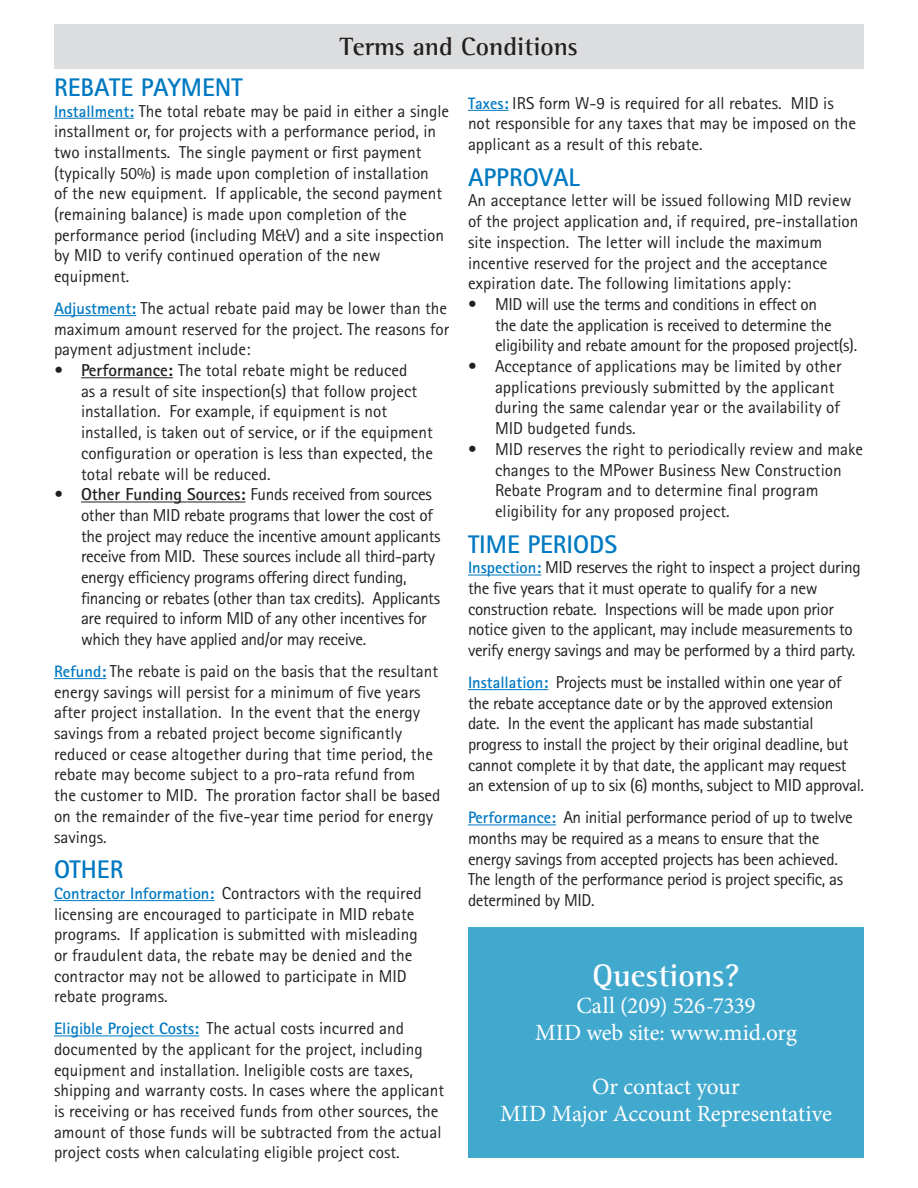
<style>
.page{position:relative;width:918px;height:1188px;background:#fff}
.page>*{position:absolute;margin:0;border:0;box-sizing:border-box;transform-origin:0 0}
.t1{font:700 31.8px "Rotis Semi Serif";color:#fff}
.t2{font:700 25.65px "Rotis Semi Serif";color:#231f20}
.t3{font:700 25.5px "Rotis Sans Serif Std";color:#0079c2}
.t4{font:23.25px "Minion Pro";letter-spacing:-.005em;color:#fff}
.bullet_paragraph{font:17.25px/20.7px "Rotis Sans Serif Std";color:#231f20}
.bullet_paragraph-2{font:17.25px/20.7px "Rotis Sans Serif Std";letter-spacing:-.02em;color:#231f20}
.s1{font-weight:700;font-size:16.5px;color:#0079c2}
.s2{font-weight:700}
</style>
<div class="page">
<div style="left:54px;top:24px;width:810px;height:45px;background:#dcdddf"></div>
<hr style="left:54px;top:118px;width:80px;height:1px;background:#0079c2">
<hr style="left:54px;top:315px;width:82px;height:1px;background:#0079c2">
<hr style="left:81px;top:377px;width:92px;height:1px;background:#231f20">
<hr style="left:81px;top:502px;width:165px;height:1px;background:#231f20">
<hr style="left:54px;top:678px;width:52px;height:1px;background:#0079c2">
<hr style="left:54px;top:900px;width:160px;height:1px;background:#0079c2">
<hr style="left:54px;top:1036px;width:145px;height:1px;background:#0079c2">
<hr style="left:468px;top:110px;width:41px;height:1px;background:#0079c2">
<hr style="left:468px;top:575px;width:73px;height:1px;background:#0079c2">
<hr style="left:468px;top:689px;width:80px;height:1px;background:#0079c2">
<hr style="left:468px;top:825px;width:88px;height:1px;background:#0079c2">
<div style="left:468px;top:927px;width:396px;height:231px;background:#42a9ce"></div>
<p class="t2" style="left:340px;top:31px;width:240px">Terms and Conditions</p>
<p class="t3" style="left:54px;top:71px;width:190px">REBATE PAYMENT</p>
<p class="bullet_paragraph" style="left:54px;top:100px;width:397px"><span class="s1">Installment:</span> The total rebate may be paid in either a single installment or, for projects with a performance period, in two installments. The single payment or first payment (typically 50%) is made upon completion of installation<br>of the new equipment. If applicable, the second payment (remaining balance) is made upon completion of the performance period (including M&amp;V) and a site inspection by MID to verify continued operation of the new equipment.</p>
<p class="bullet_paragraph" style="left:54px;top:298px;width:397px"><span class="s1">Adjustment:</span> The actual rebate paid may be lower than the maximum amount reserved for the project. The reasons for payment adjustment include:</p>
<p class="bullet_paragraph" style="left:81px;top:360px;width:354px;text-indent:-27px"><span class="s2">• Performance:</span> The total rebate might be reduced<br>as a result of site inspection(s) that follow project installation. For example, if equipment is not installed, is taken out of service, or if the equipment configuration or operation is less than expected, the total rebate will be reduced.</p>
<p class="bullet_paragraph-2" style="left:81px;top:484px;width:361px;text-indent:-27px"><span class="s2">• Other Funding Sources:</span> Funds received from sources other than MID rebate programs that lower the cost of the project may reduce the incentive amount applicants receive from MID. These sources include all third-party energy efficiency programs offering direct funding, financing or rebates (other than tax credits). Applicants are required to inform MID of any other incentives for which they have applied and/or may receive.</p>
<p class="bullet_paragraph" style="left:54px;top:661px;width:388px"><span class="s1">Refund:</span> The rebate is paid on the basis that the resultant energy savings will persist for a minimum of five years after project installation. In the event that the energy savings from a rebated project become significantly reduced or cease altogether during that time period, the rebate may become subject to a pro-rata refund from the customer to MID. The proration factor shall be based on the remainder of the five-year time period for energy savings.</p>
<p class="t3" style="left:54px;top:854px;width:71px">OTHER</p>
<p class="bullet_paragraph" style="left:54px;top:883px;width:369px"><span class="s1">Contractor Information:</span> Contractors with the required licensing are encouraged to participate in MID rebate programs. If application is submitted with misleading or fraudulent data, the rebate may be denied and the contractor may not be allowed to participate in MID rebate programs.</p>
<p class="bullet_paragraph" style="left:54px;top:1018px;width:392px"><span class="s1">Eligible Project Costs:</span> The actual costs incurred and documented by the applicant for the project, including equipment and installation. Ineligible costs are taxes, shipping and warranty costs. In cases where the applicant is receiving or has received funds from other sources, the amount of those funds will be subtracted from the actual project costs when calculating eligible project cost.</p>
<p class="bullet_paragraph" style="left:468px;top:92px;width:390px"><span class="s1">Taxes:</span> IRS form W-9 is required for all rebates. MID is not responsible for any taxes that may be imposed on the applicant as a result of this rebate.</p>
<p class="t3" style="left:468px;top:161px;width:113px">APPROVAL</p>
<p class="bullet_paragraph" style="left:468px;top:190px;width:392px">An acceptance letter will be issued following MID review of the project application and, if required, pre-installation site inspection. The letter will include the maximum incentive reserved for the project and the acceptance expiration date. The following limitations apply:</p>
<p class="bullet_paragraph-2" style="left:495px;top:294px;width:364px;text-indent:-27px">• MID will use the terms and conditions in effect on<br>the date the application is received to determine the eligibility and rebate amount for the proposed project(s).</p>
<p class="bullet_paragraph" style="left:495px;top:356px;width:348px;text-indent:-27px">• Acceptance of applications may be limited by other applications previously submitted by the applicant during the same calendar year or the availability of MID budgeted funds.</p>
<p class="bullet_paragraph" style="left:495px;top:439px;width:370px;text-indent:-27px">• MID reserves the right to periodically review and make changes to the MPower Business New Construction Rebate Program and to determine final program eligibility for any proposed project.</p>
<p class="t3" style="left:468px;top:528px;width:151px">TIME PERIODS</p>
<p class="bullet_paragraph-2" style="left:468px;top:557px;width:394px"><span class="s1">Inspection:</span> MID reserves the right to inspect a project during the five years that it must operate to qualify for a new construction rebate. Inspections will be made upon prior notice given to the applicant, may include measurements to verify energy savings and may be performed by a third party.</p>
<p class="bullet_paragraph-2" style="left:468px;top:672px;width:398px"><span class="s1">Installation:</span> Projects must be installed within one year of the rebate acceptance date or by the approved extension date. In the event the applicant has made substantial progress to install the project by their original deadline, but cannot complete it by that date, the applicant may request an extension of up to six (6) months, subject to MID approval.</p>
<p class="bullet_paragraph-2" style="left:468px;top:807px;width:386px"><span class="s1">Performance:</span> An initial performance period of up to twelve months may be required as a means to ensure that the energy savings from accepted projects has been achieved.<br>The length of the performance period is project specific, as determined by MID.</p>
<p class="t1" style="left:592px;top:956px;width:149px">Questions?</p>
<p class="t4" style="left:576px;top:990px;width:181px">Call (209) 526-7339</p>
<p class="t4" style="left:535px;top:1017px;width:263px">MID web site: www.mid.org</p>
<p class="t4" style="left:592px;top:1071px;width:149px">Or contact your</p>
<p class="t4" style="left:500px;top:1098px;width:333px">MID Major Account Representative</p>
</div>
